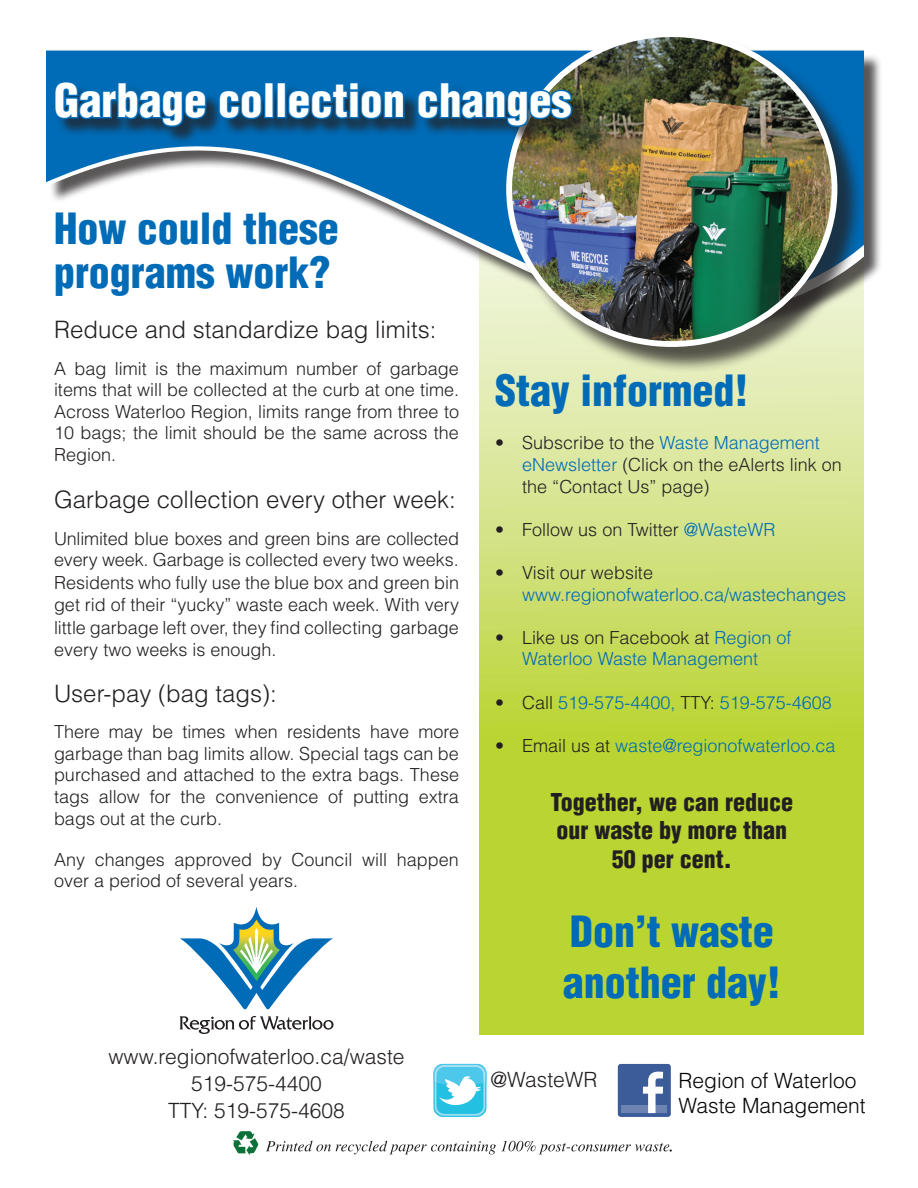
<style>
.page{position:relative;width:918px;height:1188px;background:#fff}
.page>*{position:absolute;margin:0;border:0;box-sizing:border-box;transform-origin:0 0}
.t1{font:900 condensed 45px "Helvetica";color:#fff}
.t2{font:900 condensed 42px/50.4px "Helvetica";color:#006bb6}
.t3{font:300 24px "Helvetica";color:#231f20}
.t4{font:900 condensed 24px/28.8px "Helvetica";color:#231f20;text-align:center}
.t5{font:300 21px/27px "Helvetica";color:#231f20;text-align:center}
.t6{font:300 21px/25.2px "Helvetica";color:#040503}
.t7{font:300 18px/21.6px "Helvetica";color:#231f20;text-align:justify}
.t8{font:300 18px/21.6px "Helvetica";color:#006bb6;text-align:center}
.s1{color:#006bb6}
.s2{color:#231f20}
</style>
<div class="page">
<svg style="left:480px;top:334px;width:384px;height:701px;background:#c6db5a"></svg>
<svg style="left:179px;top:1016px;width:155px;height:18px"></svg>
<svg style="left:180px;top:907px;width:153px;height:103px"></svg>
<svg style="left:433px;top:1064px;width:53px;height:52px"></svg>
<div style="left:618px;top:1064px;width:53px;height:53px;background:#3b5b99;border-radius:3px"></div>
<div style="left:622px;top:1106px;width:45px;height:7px;background:#6d84b3"></div>
<svg style="left:643px;top:1072px;width:20px;height:41px"></svg>
<div style="left:49px;top:53px;width:834px;height:281px;background:#231f20;opacity:.75"></div>
<svg style="left:47px;top:51px;width:462px;height:264px"></svg>
<div style="left:509px;top:34px;width:355px;height:340px;background:#231f20;opacity:.75"></div>
<img style="left:509px;top:34px;width:325px;height:310px">
<img style="left:232px;top:1131px;width:27px;height:25px">
<svg style="left:266px;top:1141px;width:406px;height:13px"></svg>
<div style="left:56px;top:84px;width:535px;height:61px;background:#231f20;opacity:.75"></div>
<svg style="left:52px;top:79px;width:156px;height:50px;background:#075a96"></svg>
<svg style="left:217px;top:88px;width:47px;height:33px;background:#055e9d"></svg>
<div style="left:264px;top:82px;width:10px;height:36px;border:3px solid #006bb6"></div>
<div style="left:276px;top:82px;width:11px;height:36px;border:3px solid #006bb6"></div>
<svg style="left:286px;top:80px;width:120px;height:41px;background:#065c9a"></svg>
<svg style="left:416px;top:80px;width:158px;height:49px;background:#125c8d"></svg>
<h1 class="t1" style="left:54px;top:72px;width:519px">Garbage collection changes</h1>
<h2 class="t2" style="left:54px;top:207px;width:286px;line-height:43.5px">How could these programs work?</h2>
<h3 class="t3" style="left:54px;top:315px;width:384px">Reduce and standardize bag limits:</h3>
<p class="t7" style="left:54px;top:357px;width:407px">A bag limit is the maximum number of garbage items that will be collected at the curb at one time.<br>Across Waterloo Region, limits range from three to 10 bags; the limit should be the same across the Region.</p>
<h3 class="t3" style="left:54px;top:485px;width:403px">Garbage collection every other week:</h3>
<p class="t7" style="left:54px;top:527px;width:407px;line-height:22.4px">Unlimited blue boxes and green bins are collected every week. Garbage is collected every two weeks.<br>Residents who fully use the blue box and green bin get rid of their “yucky” waste each week. With very little garbage left over, they find collecting garbage every two weeks is enough.</p>
<h3 class="t3" style="left:54px;top:678px;width:224px">User-pay (bag tags):</h3>
<p class="t7" style="left:54px;top:721px;width:407px">There may be times when residents have more garbage than bag limits allow. Special tags can be purchased and attached to the extra bags. These tags allow for the convenience of putting extra bags out at the curb.</p>
<p class="t7" style="left:54px;top:848px;width:406px">Any changes approved by Council will happen over a period of several years.</p>
<p class="t5" style="left:108px;top:1043px;width:298px">www.regionofwaterloo.ca/waste<br>519-575-4400<br>TTY: 519-575-4608</p>
<h2 class="t2" style="left:495px;top:365px;width:255px">Stay informed!</h2>
<p class="t7" style="left:522px;top:432px;width:321px;text-align:left;text-indent:-27px">• Subscribe to the <span class="s1">Waste Management eNewsletter</span> (Click on the eAlerts link on the “Contact Us” page)</p>
<p class="t7" style="left:495px;top:518px;width:282px">• Follow us on Twitter <span class="s1">@WasteWR</span></p>
<p class="t7" style="left:495px;top:562px;width:159px">• Visit our website</p>
<p class="t8" style="left:522px;top:583px;width:325px">www.regionofwaterloo.ca/wastechanges</p>
<p class="t8" style="left:495px;top:626px;width:298px"><span class="s2">• Like us on Facebook at</span> Region of<br>Waterloo Waste Management</p>
<p class="t8" style="left:495px;top:691px;width:338px"><span class="s2">• Call</span> 519-575-4400, <span class="s2">TTY:</span> 519-575-4608</p>
<p class="t8" style="left:495px;top:734px;width:342px"><span class="s2">• Email us at</span> waste@regionofwaterloo.ca</p>
<h3 class="t4" style="left:551px;top:787px;width:244px">Together, we can reduce our waste by more than<br>50 per cent.</h3>
<h2 class="t2" style="left:563px;top:906px;width:220px">Don’t waste another day!</h2>
<p class="t5" style="left:490px;top:1065px;width:109px">@WasteWR</p>
<p class="t6" style="left:679px;top:1068px;width:189px">Region of Waterloo<br>Waste Management</p>
</div>
